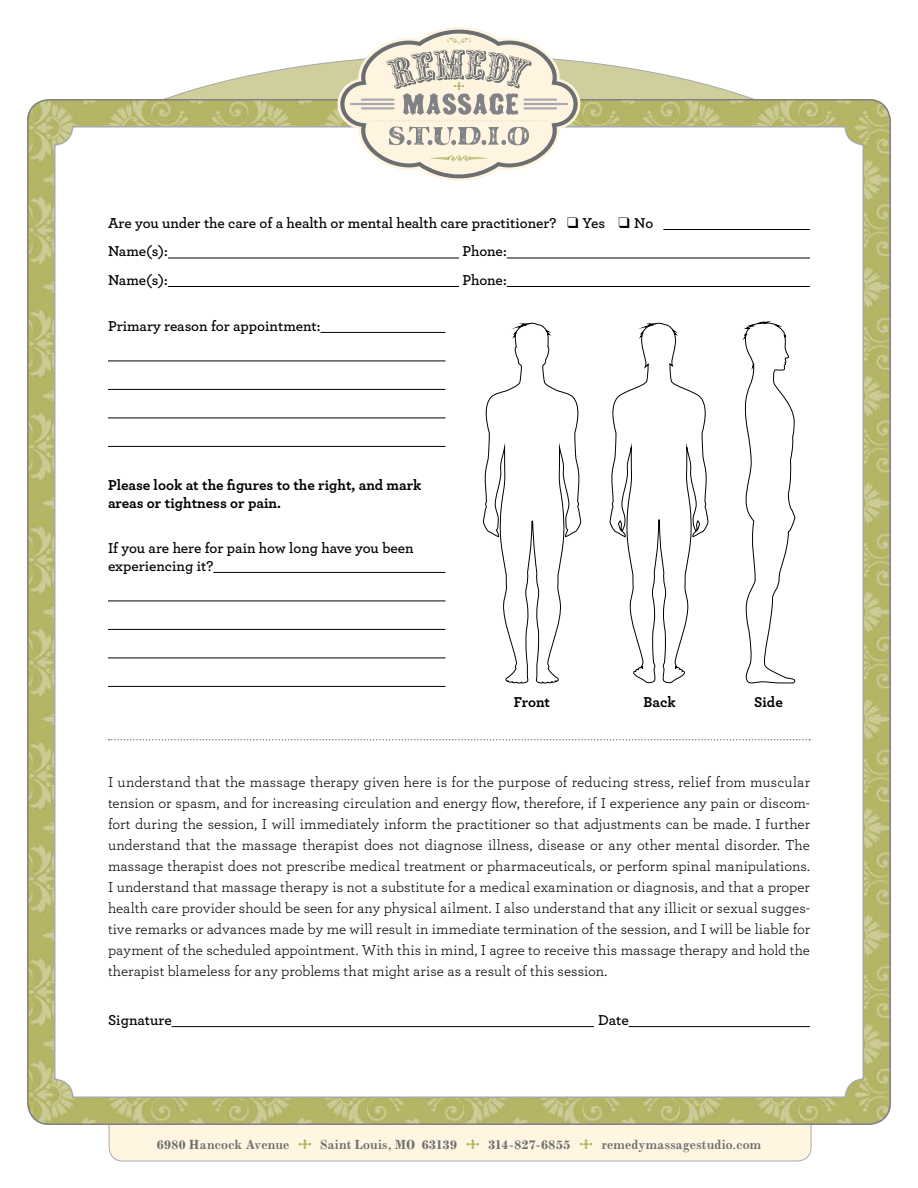
<style>
.page{position:relative;width:918px;height:1188px;background:#fff}
.page>*{position:absolute;margin:0;border:0;box-sizing:border-box;transform-origin:0 0}
.t1{font:15px/21px "Archer";color:#000;text-align:justify}
.t2{font:600 15px/28.5px "Archer";color:#000}
.t3{font:700 15px/18px "Archer";color:#000}
.t4{font:700 13.5px "Modern MT Std";letter-spacing:.02em;color:#6d6e71}
</style>
<div class="page">
<div style="left:109px;top:1053px;width:702px;height:108px;background:#fff5e0;border-radius:14px"></div>
<div style="left:34px;top:55px;width:850px;height:316px;background:#d0ce9c;border-radius:50%"></div>
<img style="left:27px;top:99px;width:864px;height:1026px">
<div style="left:55px;top:127px;width:808px;height:970px;background:#fff;border-radius:18px"></div>
<svg style="left:337px;top:27px;width:243px;height:154px"></svg>
<hr style="left:663px;top:229px;width:147px;height:1px;background:#000">
<hr style="left:168px;top:258px;width:291px;height:1px;background:#000">
<hr style="left:507px;top:258px;width:303px;height:1px;background:#000">
<hr style="left:168px;top:286px;width:291px;height:1px;background:#000">
<hr style="left:507px;top:286px;width:303px;height:1px;background:#000">
<hr style="left:320px;top:332px;width:125px;height:1px;background:#000">
<hr style="left:108px;top:361px;width:338px;height:1px;background:#000">
<hr style="left:108px;top:389px;width:338px;height:1px;background:#000">
<hr style="left:108px;top:418px;width:338px;height:1px;background:#000">
<hr style="left:108px;top:446px;width:338px;height:1px;background:#000">
<hr style="left:213px;top:572px;width:233px;height:1px;background:#000">
<hr style="left:108px;top:601px;width:338px;height:1px;background:#000">
<hr style="left:108px;top:629px;width:338px;height:1px;background:#000">
<hr style="left:108px;top:658px;width:338px;height:1px;background:#000">
<hr style="left:108px;top:686px;width:338px;height:1px;background:#000">
<svg style="left:299px;top:1139px;width:12px;height:10px"></svg>
<svg style="left:467px;top:1139px;width:12px;height:10px"></svg>
<svg style="left:580px;top:1139px;width:12px;height:10px"></svg>
<hr style="left:172px;top:1026px;width:422px;height:1px;background:#000">
<hr style="left:629px;top:1026px;width:181px;height:1px;background:#000">
<svg style="left:609px;top:322px;width:100px;height:362px"></svg>
<svg style="left:483px;top:322px;width:99px;height:362px"></svg>
<svg style="left:742px;top:321px;width:54px;height:363px"></svg>
<svg style="left:109px;top:739px;width:701px;height:1px"></svg>
<p class="t2" style="left:108px;top:208px;width:547px">Are you under the care of a health or mental health care practitioner? ❑ Yes ❑ No<br>Name(s):</p>
<p class="t2" style="left:462px;top:236px;width:46px">Phone:</p>
<p class="t2" style="left:108px;top:265px;width:61px">Name(s):</p>
<p class="t2" style="left:462px;top:265px;width:46px">Phone:</p>
<p class="t2" style="left:108px;top:311px;width:214px">Primary reason for appointment:</p>
<p class="t3" style="left:108px;top:475px;width:315px">Please look at the figures to the right, and mark areas or tightness or pain.</p>
<p class="t2" style="left:108px;top:538px;width:307px;line-height:18px">If you are here for pain how long have you been experiencing it?</p>
<p class="t3" style="left:514px;top:692px;width:38px">Front</p>
<p class="t3" style="left:644px;top:692px;width:34px">Back</p>
<p class="t3" style="left:754px;top:692px;width:30px">Side</p>
<p class="t1" style="left:108px;top:771px;width:704px">I understand that the massage therapy given here is for the purpose of reducing stress, relief from muscular tension or spasm, and for increasing circulation and energy flow, therefore, if I experience any pain or discom&shy;fort during the session, I will immediately inform the practitioner so that adjustments can be made. I further understand that the massage therapist does not diagnose illness, disease or any other mental disorder. The massage therapist does not prescribe medical treatment or pharmaceuticals, or perform spinal manipulations.<br>I understand that massage therapy is not a substitute for a medical examination or diagnosis, and that a proper health care provider should be seen for any physical ailment. I also understand that any illicit or sexual sugges&shy;tive remarks or advances made by me will result in immediate termination of the session, and I will be liable for payment of the scheduled appointment. With this in mind, I agree to receive this massage therapy and hold the therapist blameless for any problems that might arise as a result of this session.</p>
<p class="t2" style="left:108px;top:1005px;width:65px">Signature</p>
<p class="t2" style="left:598px;top:1005px;width:32px">Date</p>
<p class="t4" style="left:157px;top:1136px;width:134px">6980 Hancock Avenue</p>
<p class="t4" style="left:321px;top:1136px;width:138px">Saint Louis, MO 63139</p>
<p class="t4" style="left:489px;top:1136px;width:83px">314-827-6855</p>
<p class="t4" style="left:602px;top:1136px;width:161px">remedymassagestudio.com</p>
</div>
